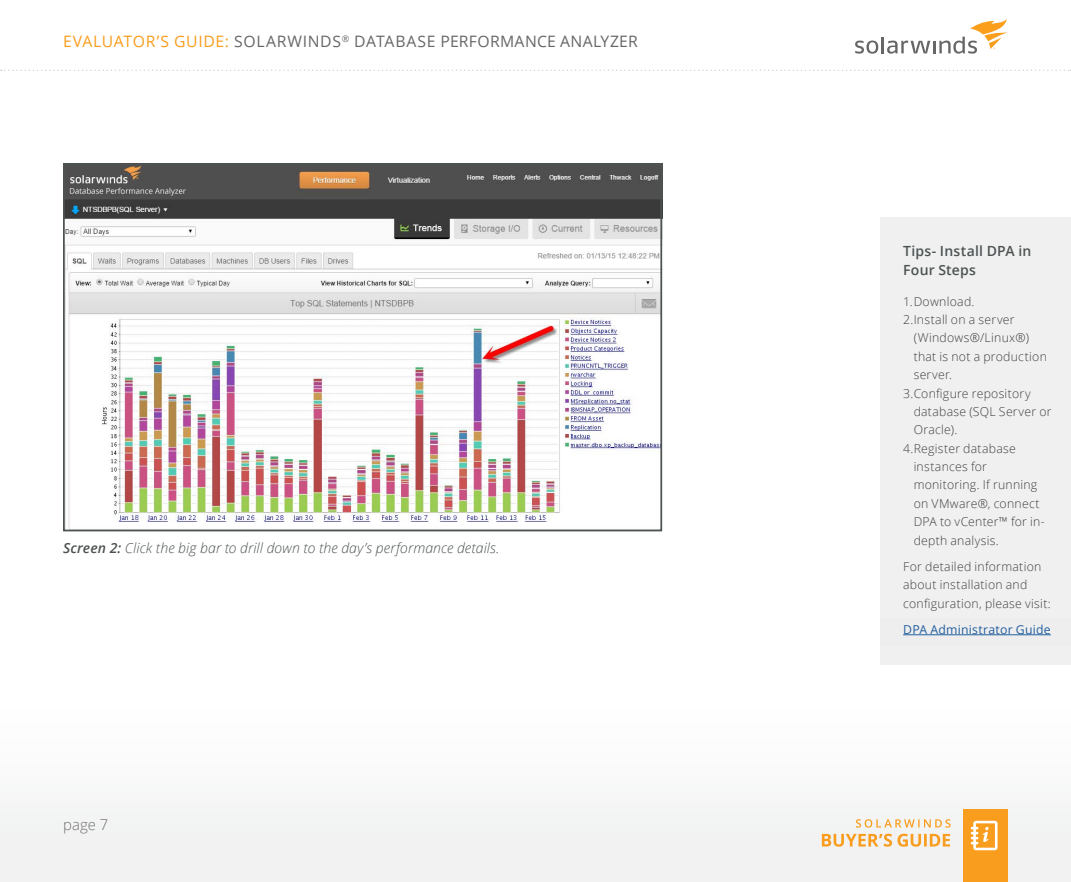
<style>
.page{position:relative;width:1071px;height:882px;background:#fff}
.page>*{position:absolute;margin:0;border:0;box-sizing:border-box;transform-origin:0 0}
.t1{font:15.75px "Open Sans";letter-spacing:.03em;color:#666767}
.t2{font:15.75px "Open Sans";color:#f99d1e}
.t3{font:300 14.88px "Open Sans";color:#717073}
.t4{font:italic 300 14px "Open Sans";letter-spacing:.01em;color:#4d5353}
.t5{font:600 14px/19.2px "Open Sans";letter-spacing:.02em;color:#4d5353}
.t6{font:300 12.25px/18.4px "Open Sans";letter-spacing:.02em;color:#413e41}
.t7{font:12.25px "Open Sans";color:#215e9e}
.s1{color:#f99d1e}
.s2{font-weight:600}
</style>
<div class="page">
<div style="left:0;top:0;width:1071px;height:882px;background:linear-gradient(to right,#fcfdfd,#fdfdfd)"></div>
<svg style="left:1px;top:70px;width:1070px;height:1px"></svg>
<svg style="left:855px;top:41px;width:23px;height:13px"></svg>
<hr style="left:881px;top:37px;width:3px;height:16px;background:#666">
<svg style="left:887px;top:19px;width:121px;height:35px"></svg>
<div style="left:963px;top:809px;width:45px;height:73px;background:#f99d1e"></div>
<svg style="left:822px;top:834px;width:128px;height:13px"></svg>
<svg style="left:856px;top:819px;width:95px;height:9px"></svg>
<svg style="left:971px;top:821px;width:27px;height:29px"></svg>
<img style="left:66px;top:167px;width:593px;height:361px">
<div style="left:63px;top:164px;width:599px;height:367px;border:2px solid #4d5353"></div>
<div style="left:880px;top:217px;width:191px;height:448px;background:#f0f0f0"></div>
<svg style="left:903px;top:634px;width:148px;height:2px"></svg>
<p class="t2" style="left:63px;top:30px;width:12px">EVALUATOR</p>
<p class="t1" style="left:157px;top:30px;width:483px"><span class="s1">’S GUIDE:</span> SOLARWINDS<sup>®</sup> DATABASE PERFORMANCE ANALYZER</p>
<p class="t4" style="left:63px;top:538px;width:438px"><span class="s2">Screen 2:</span> Click the big bar to drill down to the day’s performance details.</p>
<p class="t3" style="left:63px;top:815px;width:47px">page 7</p>
<p class="t5" style="left:903px;top:241px;width:130px">Tips- I nstall DPA in<br>Four Steps</p>
<p class="t6" style="left:903px;top:292px;width:73px">1.Download.</p>
<p class="t6" style="left:903px;top:310px;width:113px">2.I nstall on a server</p>
<p class="t6" style="left:914px;top:329px;width:117px">(Windows®/Linux®)</p>
<p class="t6" style="left:914px;top:347px;width:135px">that is not a production</p>
<p class="t6" style="left:914px;top:365px;width:40px">server.</p>
<p class="t6" style="left:903px;top:384px;width:129px">3.Configure repository</p>
<p class="t6" style="left:914px;top:402px;width:139px">database (SQL Server or</p>
<p class="t6" style="left:914px;top:420px;width:45px">Oracle).</p>
<p class="t6" style="left:903px;top:439px;width:114px">4.Register database</p>
<p class="t6" style="left:914px;top:457px;width:75px">instances for</p>
<p class="t6" style="left:914px;top:476px;width:125px">monitoring. If running</p>
<p class="t6" style="left:914px;top:494px;width:128px">on VMware®, connect</p>
<p class="t6" style="left:914px;top:512px;width:133px">DPA to vCenter™ for in-</p>
<p class="t6" style="left:914px;top:531px;width:86px">depth analysis.</p>
<p class="t6" style="left:903px;top:557px;width:149px">For detailed information about installation and configuration, please visit:</p>
<p class="t7" style="left:903px;top:621px;width:149px">DPA ADMINISTRATOR GUIDE</p>
</div>
